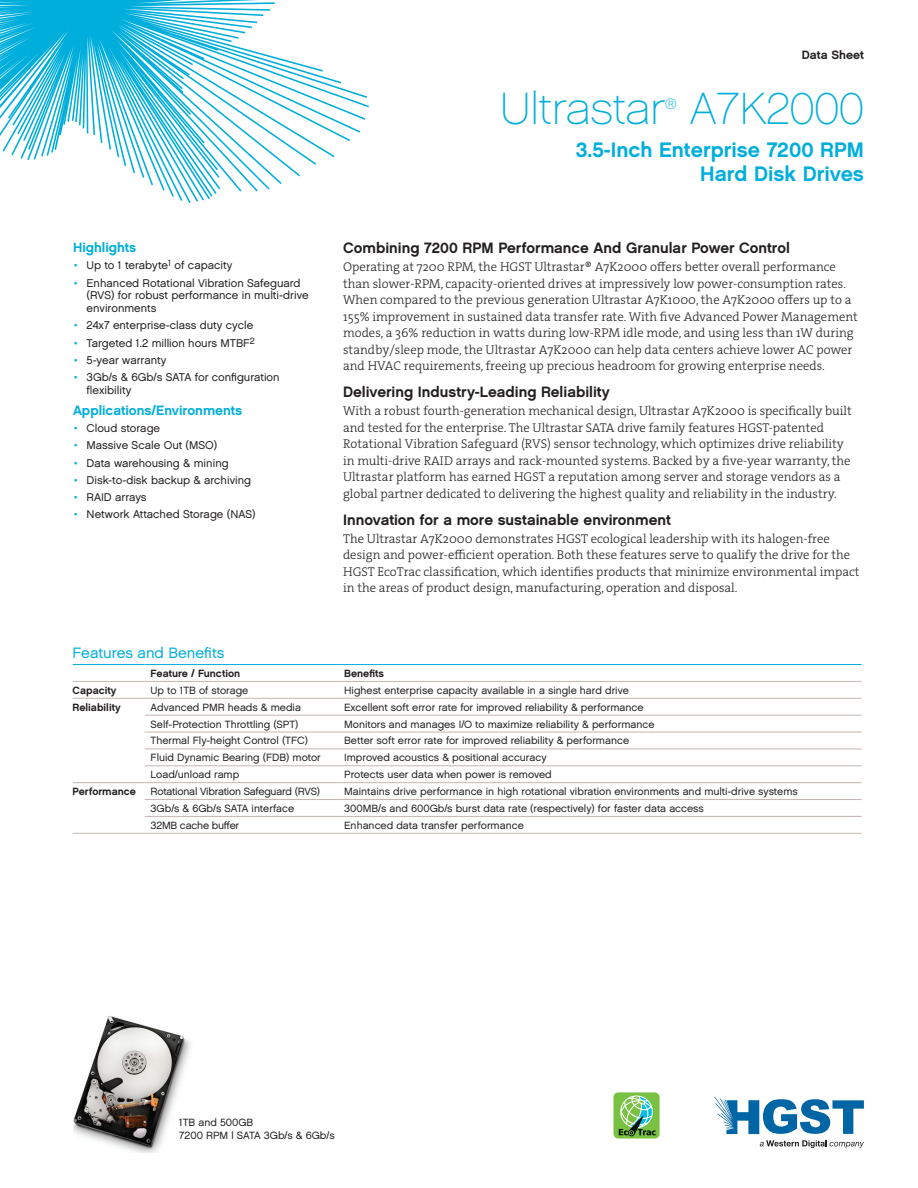
<style>
.page{position:relative;width:918px;height:1188px;background:#fff}
.page>*{position:absolute;margin:0;border:0;box-sizing:border-box;transform-origin:0 0}
.t1{font:45px "Chalet Paris Nineteen Sixty";color:#00aedc}
.t2{font:21px/24px "Chalet New York Nineteen Sixty";color:#00aedc;text-align:right}
.Head{font:15px "Chalet New York Nineteen Sixty";color:#231f20}
.Chart__Title{font:15px "Chalet London Nineteen Sixty";color:#00aedc}
.t3{font:14.85px "Chalet Paris Nineteen Sixty";color:#00aedc}
.Highlights__Head{font:13.5px "Chalet New York Nineteen Sixty";color:#00aedc}
.Body{font:12.75px/16.5px "The Serif HP3 Lig";color:#231f20}
.t4{font:12px "Chalet New York Nineteen Sixty";color:#231f20}
.t5{font:11.25px/12.8px "Chalet London Nineteen Sixty";color:#231f20}
.Chart__Body{font:10.5px "Chalet London Nineteen Sixty";color:#231f20}
.Chart__Head{font:10.5px "Chalet New York Nineteen Sixty";color:#231f20}
.Chart__Body-2{font:10.5px "Chalet London Nineteen Sixty";letter-spacing:-.02em;color:#231f20}
.Photo_Caption{font:10.5px/12.6px "Chalet London Nineteen Sixty";color:#231f20}
.s1{font-family:"The Serif HP3 Lig";font-size:12.75px;color:#00aedc}
</style>
<div class="page">
<svg style="left:0;top:0;width:369px;height:203px"></svg>
<svg style="left:714px;top:1097px;width:150px;height:37px"></svg>
<svg style="left:760px;top:1140px;width:104px;height:8px"></svg>
<img style="left:73px;top:1016px;width:118px;height:136px">
<div style="left:614px;top:1092px;width:46px;height:47px;background:#79c142;border-radius:5px"></div>
<svg style="left:619px;top:1095px;width:37px;height:42px"></svg>
<hr style="left:145px;top:799px;width:193px;height:1px;background:#c2b6b1">
<hr style="left:338px;top:799px;width:524px;height:1px;background:#c2b6b1">
<hr style="left:145px;top:816px;width:193px;height:1px;background:#c2b6b1">
<hr style="left:338px;top:816px;width:524px;height:1px;background:#c2b6b1">
<hr style="left:73px;top:833px;width:72px;height:1px;background:#c2b6b1">
<hr style="left:145px;top:833px;width:193px;height:1px;background:#c2b6b1">
<hr style="left:338px;top:833px;width:524px;height:1px;background:#c2b6b1">
<hr style="left:73px;top:681px;width:72px;height:1px;background:#c2b6b1">
<hr style="left:145px;top:681px;width:193px;height:1px;background:#c2b6b1">
<hr style="left:338px;top:681px;width:524px;height:1px;background:#c2b6b1">
<hr style="left:73px;top:698px;width:72px;height:1px;background:#c2b6b1">
<hr style="left:145px;top:698px;width:193px;height:1px;background:#c2b6b1">
<hr style="left:338px;top:698px;width:524px;height:1px;background:#c2b6b1">
<hr style="left:145px;top:715px;width:193px;height:1px;background:#c2b6b1">
<hr style="left:338px;top:715px;width:524px;height:1px;background:#c2b6b1">
<hr style="left:145px;top:732px;width:193px;height:1px;background:#c2b6b1">
<hr style="left:338px;top:732px;width:524px;height:1px;background:#c2b6b1">
<hr style="left:145px;top:749px;width:193px;height:1px;background:#c2b6b1">
<hr style="left:338px;top:749px;width:524px;height:1px;background:#c2b6b1">
<hr style="left:145px;top:765px;width:193px;height:1px;background:#c2b6b1">
<hr style="left:338px;top:765px;width:524px;height:1px;background:#c2b6b1">
<hr style="left:73px;top:782px;width:72px;height:1px;background:#c2b6b1">
<hr style="left:145px;top:782px;width:193px;height:1px;background:#c2b6b1">
<hr style="left:338px;top:782px;width:524px;height:1px;background:#c2b6b1">
<hr style="left:73px;top:664px;width:72px;height:1px;background:#00aedc">
<hr style="left:145px;top:664px;width:193px;height:1px;background:#00aedc">
<hr style="left:338px;top:664px;width:524px;height:1px;background:#00aedc">
<p class="t4" style="left:802px;top:48px;width:64px">Data Sheet</p>
<p class="Highlights__Head" style="left:73px;top:239px;width:65px">Highlights</p>
<p class="t5" style="left:73px;top:259px;width:161px"><span class="s1">•</span> Up to 1 terabyte<sup>1</sup> of capacity</p>
<p class="t5" style="left:87px;top:276px;width:224px;text-indent:-14px"><span class="s1">•</span> Enhanced Rotational Vibration Safeguard (RVS) for robust performance in multi-drive environments</p>
<p class="t5" style="left:73px;top:319px;width:182px"><span class="s1">•</span> 24x7 enterprise-class duty cycle</p>
<p class="t5" style="left:73px;top:336px;width:183px"><span class="s1">•</span> Targeted 1.2 million hours MTBF<sup>2</sup></p>
<p class="t5" style="left:73px;top:353px;width:95px"><span class="s1">•</span> 5-year warranty</p>
<p class="t5" style="left:87px;top:371px;width:195px;text-indent:-14px"><span class="s1">•</span> 3Gb/s &amp; 6Gb/s SATA for configuration flexibility</p>
<p class="Highlights__Head" style="left:73px;top:402px;width:171px">Applications/Environments</p>
<p class="t5" style="left:73px;top:422px;width:89px"><span class="s1">•</span> Cloud storage</p>
<p class="t5" style="left:73px;top:439px;width:146px"><span class="s1">•</span> Massive Scale Out (MSO)</p>
<p class="t5" style="left:73px;top:456px;width:157px"><span class="s1">•</span> Data warehousing &amp; mining</p>
<p class="t5" style="left:73px;top:473px;width:180px"><span class="s1">•</span> Disk-to-disk backup &amp; archiving</p>
<p class="t5" style="left:73px;top:491px;width:75px"><span class="s1">•</span> RAID arrays</p>
<p class="t5" style="left:73px;top:508px;width:184px"><span class="s1">•</span> Network Attached Storage (NAS)</p>
<p class="t1" style="left:500px;top:82px;width:166px">Ultrastar</p>
<p class="t3" style="left:665px;top:95px;width:13px">®</p>
<p class="t1" style="left:690px;top:82px;width:175px">A7K2000</p>
<p class="t2" style="left:576px;top:137px;width:290px">3.5-Inch Enterprise 7200 RPM<br>Hard Disk Drives</p>
<p class="Head" style="left:343px;top:239px;width:448px">Combining 7200 RPM Performance And Granular Power Control</p>
<p class="Body" style="left:343px;top:259px;width:516px">Operating at 7200 RPM, the HGST Ultrastar® A7K2000 offers better overall performance than slower-RPM, capacity-oriented drives at impressively low power-consumption rates.<br>When compared to the previous generation Ultrastar A7K1000, the A7K2000 offers up to a 155% improvement in sustained data transfer rate. With five Advanced Power Management modes, a 36% reduction in watts during low-RPM idle mode, and using less than 1W during standby/sleep mode, the Ultrastar A7K2000 can help data centers achieve lower AC power and HVAC requirements, freeing up precious headroom for growing enterprise needs.</p>
<p class="Head" style="left:343px;top:383px;width:268px">Delivering Industry-Leading Reliability</p>
<p class="Body" style="left:343px;top:403px;width:510px">With a robust fourth-generation mechanical design, Ultrastar A7K2000 is specifically built and tested for the enterprise. The Ultrastar SATA drive family features HGST-patented Rotational Vibration Safeguard (RVS) sensor technology, which optimizes drive reliability in multi-drive RAID arrays and rack-mounted systems. Backed by a five-year warranty, the Ultrastar platform has earned HGST a reputation among server and storage vendors as a global partner dedicated to delivering the highest quality and reliability in the industry.</p>
<p class="Head" style="left:343px;top:510px;width:329px">Innovation for a more sustainable environment</p>
<p class="Body" style="left:343px;top:530px;width:518px">The Ultrastar A7K2000 demonstrates HGST ecological leadership with its halogen-free design and power-efficient operation. Both these features serve to qualify the drive for the HGST EcoTrac classification, which identifies products that minimize environmental impact in the areas of product design, manufacturing, operation and disposal.</p>
<p class="Chart__Title" style="left:73px;top:644px;width:153px">Features and Benefits</p>
<p class="Chart__Head" style="left:151px;top:667px;width:91px">Feature / Function</p>
<p class="Chart__Head" style="left:344px;top:667px;width:41px">Benefits</p>
<p class="Chart__Head" style="left:73px;top:684px;width:45px">Capacity</p>
<p class="Chart__Body" style="left:151px;top:684px;width:99px">Up to 1TB of storage</p>
<p class="Chart__Body" style="left:344px;top:684px;width:286px">Highest enterprise capacity available in a single hard drive</p>
<p class="Chart__Head" style="left:73px;top:700px;width:50px">Reliability</p>
<p class="Chart__Body" style="left:151px;top:701px;width:152px">Advanced PMR heads &amp; media</p>
<p class="Chart__Body" style="left:344px;top:701px;width:301px">Excellent soft error rate for improved reliability &amp; performance</p>
<p class="Chart__Body" style="left:151px;top:717px;width:149px">Self-Protection Throttling (SPT)</p>
<p class="Chart__Body" style="left:344px;top:717px;width:312px">Monitors and manages I/O to maximize reliability &amp; performance</p>
<p class="Chart__Body" style="left:151px;top:734px;width:159px">Thermal Fly-height Control (TFC)</p>
<p class="Chart__Body" style="left:344px;top:734px;width:287px">Better soft error rate for improved reliability &amp; performance</p>
<p class="Chart__Body" style="left:151px;top:751px;width:172px">Fluid Dynamic Bearing (FDB) motor</p>
<p class="Chart__Body" style="left:344px;top:751px;width:204px">Improved acoustics &amp; positional accuracy</p>
<p class="Chart__Body" style="left:151px;top:768px;width:90px">Load/unload ramp</p>
<p class="Chart__Body" style="left:344px;top:768px;width:209px">Protects user data when power is removed</p>
<p class="Chart__Head" style="left:73px;top:785px;width:65px">Performance</p>
<p class="Chart__Body-2" style="left:151px;top:785px;width:171px">Rotational Vibration Safeguard (RVS)</p>
<p class="Chart__Body" style="left:344px;top:785px;width:455px">Maintains drive performance in high rotational vibration environments and multi-drive systems</p>
<p class="Chart__Body" style="left:151px;top:802px;width:145px">3Gb/s &amp; 6Gb/s SATA interface</p>
<p class="Chart__Body" style="left:344px;top:802px;width:361px">300MB/s and 600Gb/s burst data rate (respectively) for faster data access</p>
<p class="Chart__Body-2" style="left:151px;top:819px;width:90px">32MB cache buffer</p>
<p class="Chart__Body" style="left:344px;top:819px;width:181px">Enhanced data transfer performance</p>
<p class="Photo_Caption" style="left:179px;top:1116px;width:157px">1TB and 500GB<br>7200 RPM | SATA 3Gb/s &amp; 6Gb/s</p>
</div>
